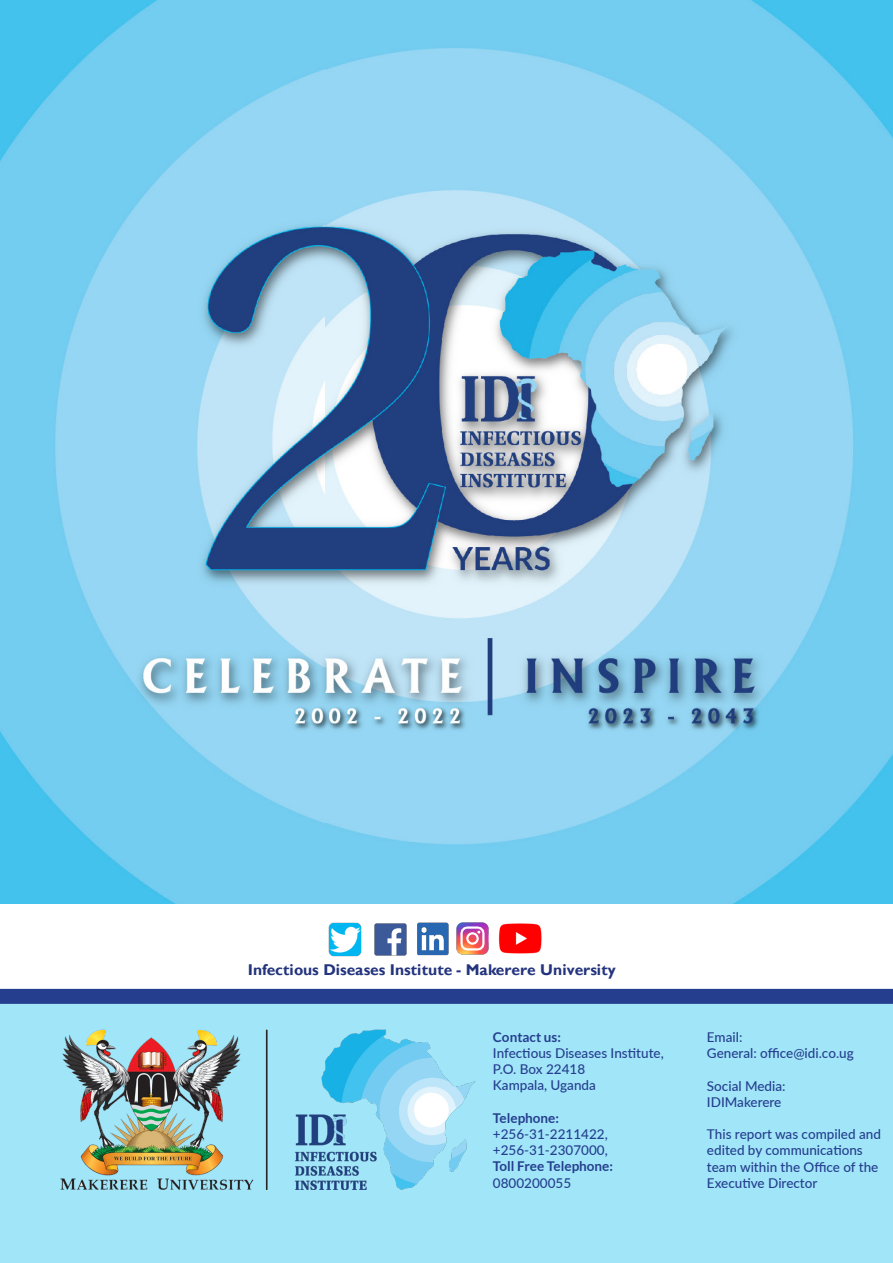
<style>
.page{position:relative;width:893px;height:1263px;background:#fff}
.page>*{position:absolute;margin:0;border:0;box-sizing:border-box;transform-origin:0 0}
.t1{font:700 15.6px "Gill Sans";color:#23347d}
.t2{font:500 13.5px/16.2px "Lato";color:#253f8e}
.t3{font:700 13.5px "Lato";color:#253f8e}
</style>
<div class="page">
<div style="left:0;top:1004px;width:893px;height:259px;background:#a1e5f9"></div>
<img style="left:55px;top:1029px;width:421px;height:161px">
<img style="left:374px;top:923px;width:32px;height:32px">
<img style="left:417px;top:922px;width:32px;height:33px">
<img style="left:457px;top:922px;width:32px;height:32px">
<img style="left:498px;top:923px;width:44px;height:31px">
<img style="left:329px;top:922px;width:33px;height:34px">
<div style="left:0;top:989px;width:893px;height:15px;background:#253f8e"></div>
<img style="left:0;top:0;width:893px;height:904px">
<p class="t1" style="left:248px;top:960px;width:370px">Infectious Diseases Institute - Makerere University</p>
<p class="t3" style="left:493px;top:1029px;width:70px">Contact us:</p>
<p class="t2" style="left:493px;top:1044px;width:172px">Infectious Diseases Institute,</p>
<p class="t2" style="left:493px;top:1060px;width:94px">P.O. Box 22418</p>
<p class="t2" style="left:493px;top:1077px;width:104px">Kampala, Uganda</p>
<p class="t3" style="left:493px;top:1110px;width:68px">Telephone:</p>
<p class="t2" style="left:493px;top:1125px;width:116px">+256-31-2211422,</p>
<p class="t2" style="left:493px;top:1141px;width:116px">+256-31-2307000,</p>
<p class="t3" style="left:493px;top:1159px;width:122px">Toll Free Telephone:</p>
<p class="t2" style="left:493px;top:1174px;width:80px">0800200055</p>
<p class="t2" style="left:707px;top:1028px;width:37px">Email:</p>
<p class="t2" style="left:707px;top:1045px;width:148px">General: office@idi.co.ug</p>
<p class="t2" style="left:707px;top:1077px;width:80px">Social Media:</p>
<p class="t2" style="left:707px;top:1093px;width:76px">IDIMakerere</p>
<p class="t2" style="left:707px;top:1126px;width:175px">This report was compiled and edited by communications team within the Office of the<br>Executive Director</p>
</div>
